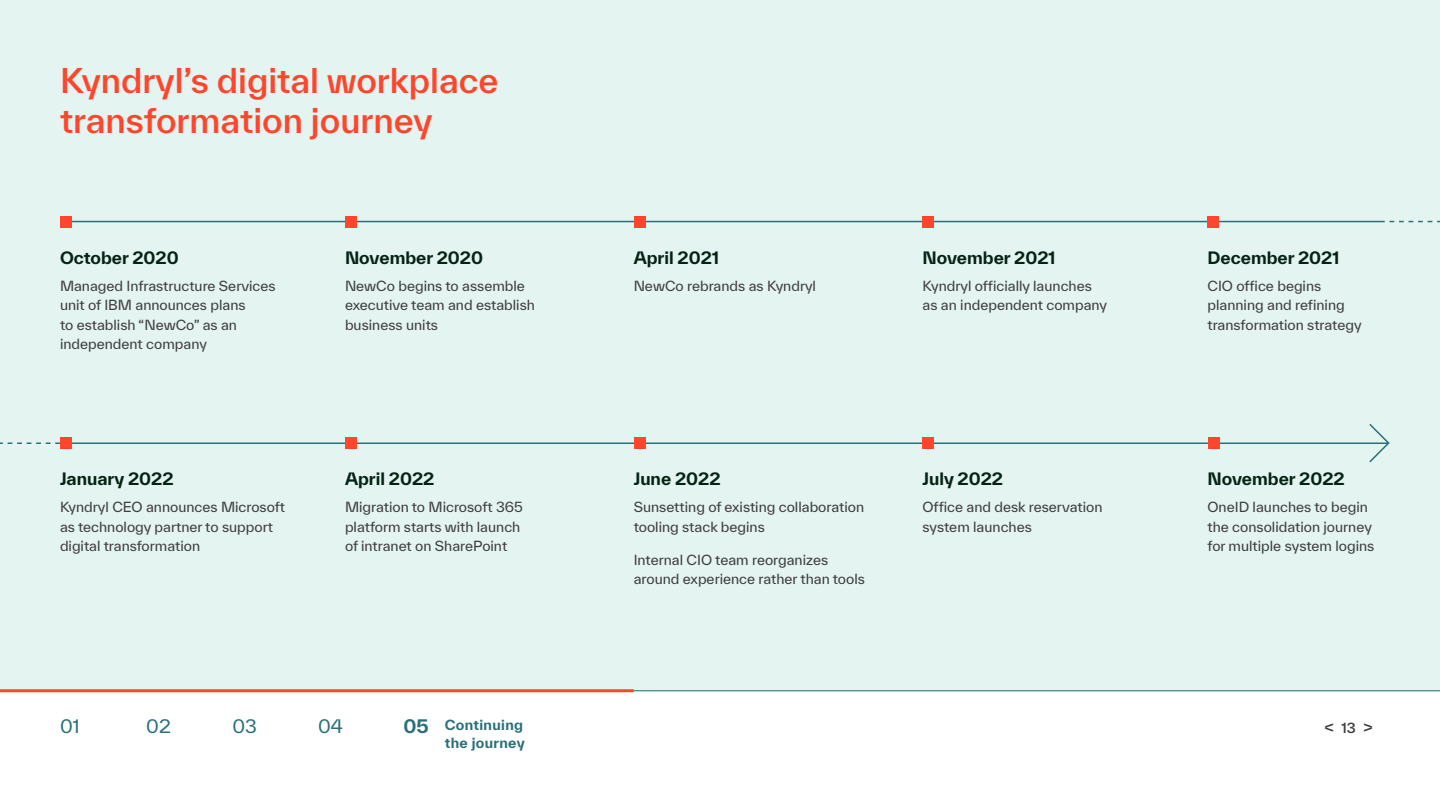
<style>
.page{position:relative;width:1440px;height:810px;background:#fff}
.page>*{position:absolute;margin:0;border:0;box-sizing:border-box;transform-origin:0 0}
.t1{font:500 33px/39.8px "TWK Everett";color:#ff462d}
.t2{font:18px "TWK Everett";color:#29707a}
.t3{font:700 18px "TWK Everett";color:#29707a}
.t4{font:700 16.5px "TWK Everett";color:#042315}
.t5{font:500 16.5px "TWK Everett";color:#3d3c3c}
.t6{font:13.5px/19.5px "TWK Everett";color:#3d3c3c}
.t7{font:700 13.5px/18px "TWK Everett";letter-spacing:.025em;color:#29707a}
</style>
<div class="page">
<div style="left:0;top:0;width:1440px;height:692px;background:#e4f4f1"></div>
<hr style="left:0;top:690px;width:1440px;height:1px;background:#29707a">
<hr style="left:0;top:689px;width:634px;height:3px;background:#ff462d">
<hr style="left:60px;top:221px;width:1320px;height:1px;background:#29707a">
<svg style="left:1380px;top:221px;width:60px;height:1px"></svg>
<svg style="left:0;top:442px;width:60px;height:2px"></svg>
<hr style="left:60px;top:442px;width:1328px;height:2px;background:#29707a">
<svg style="left:1368px;top:423px;width:22px;height:40px"></svg>
<div style="left:60px;top:216px;width:12px;height:11px;background:#ff462d"></div>
<div style="left:60px;top:437px;width:12px;height:12px;background:#ff462d"></div>
<div style="left:345px;top:437px;width:12px;height:12px;background:#ff462d"></div>
<div style="left:634px;top:437px;width:12px;height:12px;background:#ff462d"></div>
<div style="left:922px;top:437px;width:12px;height:12px;background:#ff462d"></div>
<div style="left:1208px;top:437px;width:12px;height:12px;background:#ff462d"></div>
<div style="left:345px;top:216px;width:12px;height:11px;background:#ff462d"></div>
<div style="left:634px;top:216px;width:12px;height:11px;background:#ff462d"></div>
<div style="left:922px;top:216px;width:12px;height:11px;background:#ff462d"></div>
<div style="left:1208px;top:216px;width:11px;height:11px;background:#ff462d"></div>
<h1 class="t1" style="left:60px;top:61px;width:440px">Kyndryl’s digital workplace transformation journey</h1>
<p class="t4" style="left:60px;top:246px;width:120px">October 2020</p>
<p class="t6" style="left:60px;top:276px;width:217px">Managed Infrastructure Services unit of IBM announces plans<br>to establish “NewCo” as an independent company</p>
<p class="t4" style="left:60px;top:467px;width:115px">January 2022</p>
<p class="t6" style="left:60px;top:497px;width:227px">Kyndryl CEO announces Microsoft as technology partner to support digital transformation</p>
<p class="t4" style="left:345px;top:246px;width:140px">November 2020</p>
<p class="t6" style="left:345px;top:276px;width:192px">NewCo begins to assemble executive team and establish business units</p>
<p class="t4" style="left:345px;top:467px;width:91px">April 2022</p>
<p class="t6" style="left:345px;top:497px;width:179px">Migration to Microsoft 365 platform starts with launch of intranet on SharePoint</p>
<p class="t4" style="left:634px;top:246px;width:87px">April 2021</p>
<p class="t6" style="left:634px;top:276px;width:184px">NewCo rebrands as Kyndryl</p>
<p class="t4" style="left:922px;top:246px;width:135px">November 2021</p>
<p class="t6" style="left:922px;top:276px;width:186px">Kyndryl officially launches as an independent company</p>
<p class="t4" style="left:634px;top:467px;width:88px">June 2022</p>
<p class="t6" style="left:634px;top:497px;width:232px">Sunsetting of existing collaboration tooling stack begins</p>
<p class="t6" style="left:634px;top:550px;width:233px">Internal CIO team reorganizes around experience rather than tools</p>
<p class="t4" style="left:922px;top:467px;width:82px">July 2022</p>
<p class="t6" style="left:922px;top:497px;width:181px">Office and desk reservation system launches</p>
<p class="t4" style="left:1208px;top:246px;width:133px">December 2021</p>
<p class="t6" style="left:1208px;top:276px;width:156px">CIO office begins planning and refining transformation strategy</p>
<p class="t4" style="left:1208px;top:467px;width:139px">November 2022</p>
<p class="t6" style="left:1208px;top:497px;width:168px">OneID launches to begin the consolidation journey for multiple system logins</p>
<h2 class="t2" style="left:60px;top:714px;width:21px">01</h2>
<h2 class="t2" style="left:146px;top:714px;width:26px">02</h2>
<h2 class="t2" style="left:233px;top:714px;width:26px">03</h2>
<h2 class="t2" style="left:318px;top:714px;width:26px">04</h2>
<h2 class="t3" style="left:404px;top:713px;width:27px">05</h2>
<p class="t5" style="left:1324px;top:714px;width:50px">&lt; <sub>13</sub> &gt;</p>
<p class="t7" style="left:445px;top:716px;width:82px">Continuing the journey</p>
</div>
